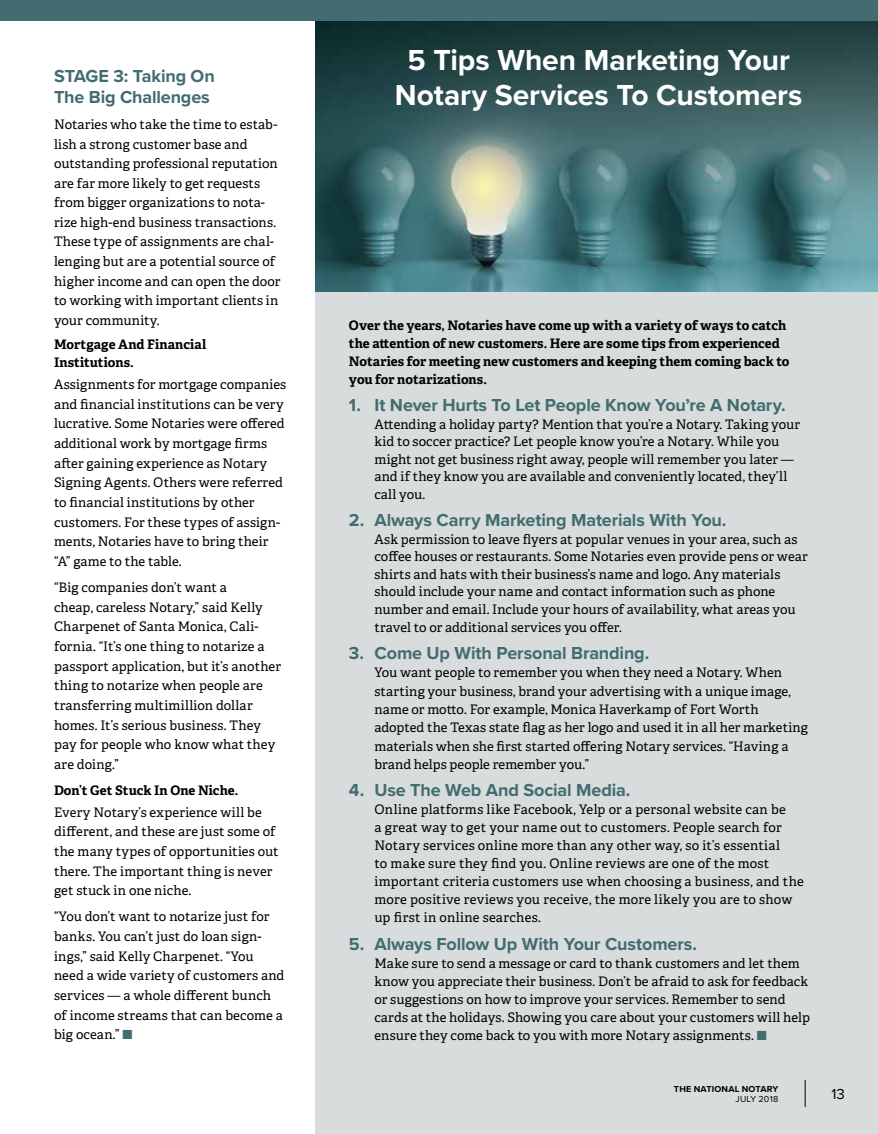
<style>
.page{position:relative;width:878px;height:1134px;background:#fff}
.page>*{position:absolute;margin:0;border:0;box-sizing:border-box;transform-origin:0 0}
.t1{font:700 30px/34.5px "Proxima Nova";letter-spacing:-.005em;color:#fff;text-align:center}
.t2{font:700 18px/21px "Proxima Nova";letter-spacing:-.01em;color:#426c6f}
.t3{font:15px "Proxima Nova";color:#000}
.t4{font:13.2px/19.6px "Adelle PE";letter-spacing:.01em;color:#000}
.t5{font:700 13.2px/18px "Adelle PE";letter-spacing:.005em;color:#000}
.t6{font:700 9px "Proxima Nova";letter-spacing:.025em;color:#000}
.t7{font:9px "Proxima Nova";letter-spacing:.03em;color:#000}
.s1{color:#426c6f}
</style>
<div class="page">
<div style="left:315px;top:0;width:563px;height:1134px;background:#d8dcdd"></div>
<img style="left:315px;top:21px;width:563px;height:271px">
<div style="left:0;top:0;width:878px;height:21px;background:#426c6f"></div>
<h2 class="t2" style="left:54px;top:65px;width:162px">STAGE 3: Taking On<br>The Big Challenges</h2>
<p class="t4" style="left:54px;top:114px;width:228px">Notaries who take the time to estab&shy;lish a strong customer base and outstanding professional reputation are far more likely to get requests from bigger organizations to nota&shy;rize high-end business transactions.<br>These type of assignments are chal&shy;lenging but are a potential source of higher income and can open the door to working with important clients in your community.</p>
<p class="t5" style="left:54px;top:335px;width:154px">Mortgage And Financial<br>Institutions.</p>
<p class="t4" style="left:54px;top:374px;width:234px">Assignments for mortgage companies and financial institutions can be very lucrative. Some Notaries were offered additional work by mortgage firms after gaining experience as Notary Signing Agents. Others were referred to financial institutions by other customers. For these types of assign&shy;ments, Notaries have to bring their “A” game to the table.</p>
<p class="t4" style="left:54px;top:577px;width:228px">“Big companies don’t want a<br>cheap, careless Notary,” said Kelly<br>Charpenet of Santa Monica, Cali&shy;fornia. “It’s one thing to notarize a passport application, but it’s another thing to notarize when people are transferring multimillion dollar homes. It’s serious business. They pay for people who know what they are doing.”</p>
<p class="t5" style="left:54px;top:781px;width:186px">Don’t Get Stuck In One Niche.</p>
<p class="t4" style="left:54px;top:802px;width:226px">Every Notary’s experience will be different, and these are just some of the many types of opportunities out there. The important thing is never get stuck in one niche.</p>
<p class="t4" style="left:54px;top:906px;width:232px">“You don’t want to notarize just for banks. You can’t just do loan sign&shy;ings,” said Kelly Charpenet. “You need a wide variety of customers and services — a whole different bunch of income streams that can become a big ocean.” <span class="s1">■</span></p>
<h1 class="t1" style="left:395px;top:42px;width:409px">5 Tips When Marketing Your<br>Notary Services To Customers</h1>
<p class="t5" style="left:349px;top:315px;width:442px">Over the years, Notaries have come up with a variety of ways to catch the attention of new customers. Here are some tips from experienced Notaries for meeting new customers and keeping them coming back to you for notarizations.</p>
<h2 class="t2" style="left:349px;top:394px;width:438px">1. It Never Hurts To Let People Know You’re A Notary.</h2>
<p class="t4" style="left:374px;top:415px;width:427px;line-height:17.5px">Attending a holiday party? Mention that you’re a Notary. Taking your kid to soccer practice? Let people know you’re a Notary. While you might not get business right away, people will remember you later — and if they know you are available and conveniently located, they’ll call you.</p>
<h2 class="t2" style="left:349px;top:509px;width:379px">2. Always Carry Marketing Materials With You.</h2>
<p class="t4" style="left:374px;top:530px;width:434px;line-height:17.5px">Ask permission to leave flyers at popular venues in your area, such as coffee houses or restaurants. Some Notaries even provide pens or wear shirts and hats with their business’s name and logo. Any materials should include your name and contact information such as phone number and email. Include your hours of availability, what areas you travel to or additional services you offer.</p>
<h2 class="t2" style="left:349px;top:642px;width:302px">3. Come Up With Personal Branding.</h2>
<p class="t4" style="left:374px;top:663px;width:435px;line-height:18.3px">You want people to remember you when they need a Notary. When starting your business, brand your advertising with a unique image, name or motto. For example, Monica Haverkamp of Fort Worth adopted the Texas state flag as her logo and used it in all her marketing materials when she first started offering Notary services. “Having a brand helps people remember you.”</p>
<h2 class="t2" style="left:349px;top:779px;width:283px">4. Use The Web And Social Media.</h2>
<p class="t4" style="left:374px;top:800px;width:431px;line-height:18px">Online platforms like Facebook, Yelp or a personal website can be<br>a great way to get your name out to customers. People search for Notary services online more than any other way, so it’s essential<br>to make sure they find you. Online reviews are one of the most important criteria customers use when choosing a business, and the more positive reviews you receive, the more likely you are to show up first in online searches.</p>
<h2 class="t2" style="left:349px;top:933px;width:349px">5. Always Follow Up With Your Customers.</h2>
<p class="t4" style="left:374px;top:954px;width:437px;line-height:18px">Make sure to send a message or card to thank customers and let them know you appreciate their business. Don’t be afraid to ask for feedback or suggestions on how to improve your services. Remember to send cards at the holidays. Showing you care about your customers will help ensure they come back to you with more Notary assignments. <span class="s1">■</span></p>
<p class="t6" style="left:674px;top:1082px;width:106px">THE NATIONAL NOTARY</p>
<p class="t7" style="left:735px;top:1093px;width:44px">JULY 2018</p>
<p class="t3" style="left:831px;top:1083px;width:15px">13</p>
</div>
